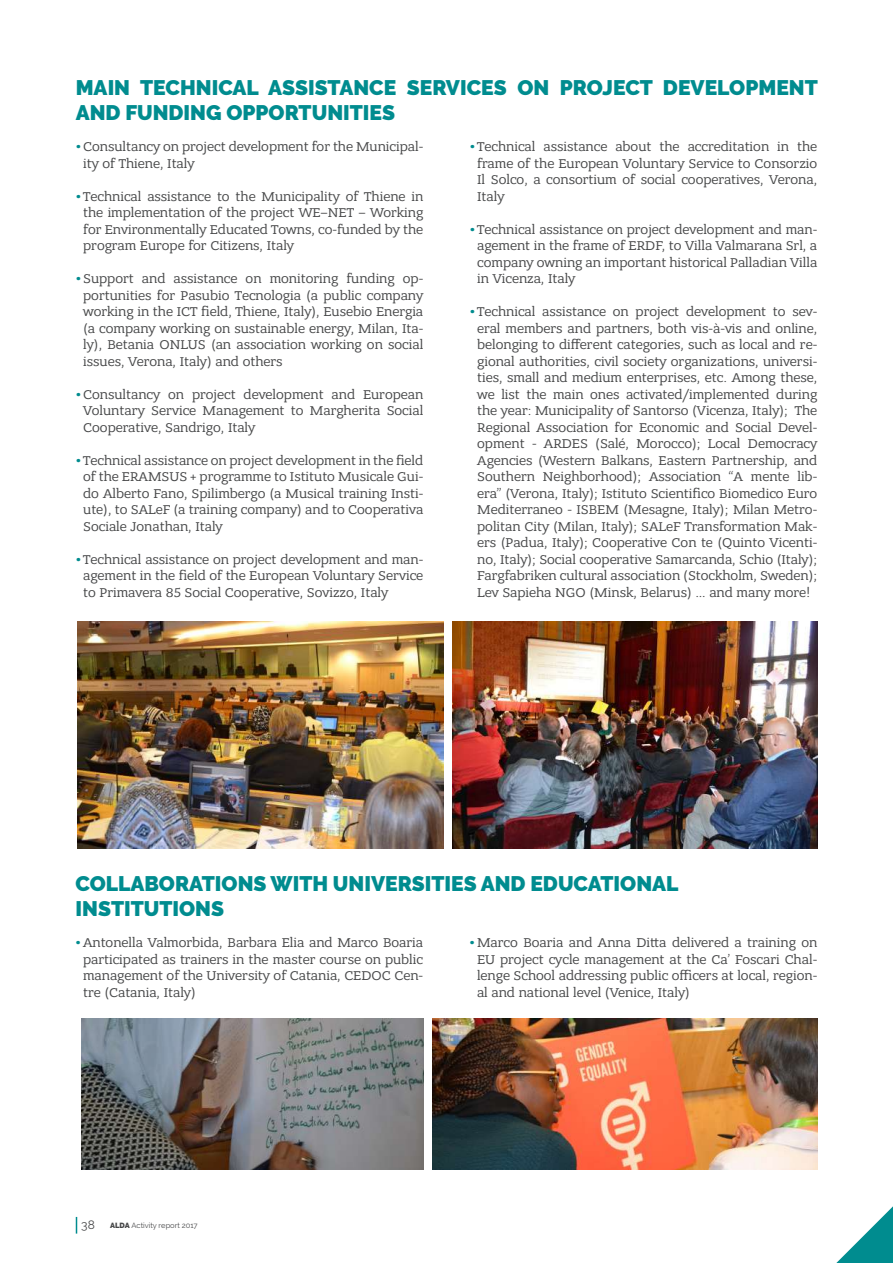
<style>
.page{position:relative;width:893px;height:1263px;background:#fff}
.page>*{position:absolute;margin:0;border:0;box-sizing:border-box;transform-origin:0 0}
.t1{font:900 21px/25.2px "Raleway";color:#008c8f}
.t2{font:13.5px/16.5px "Bandera Pro";color:#464748;text-align:justify}
.t3{font:12px "Raleway";color:#464748}
.t4{font:7.5px "Raleway";color:#464748}
.s1{font-weight:700;color:#008c8f}
.s2{font-weight:900}
</style>
<div class="page">
<svg style="left:836px;top:1206px;width:57px;height:57px"></svg>
<svg style="left:76px;top:1217px;width:1px;height:16px"></svg>
<img style="left:77px;top:622px;width:366px;height:226px">
<img style="left:452px;top:622px;width:366px;height:226px">
<img style="left:81px;top:1018px;width:342px;height:152px">
<img style="left:432px;top:1018px;width:386px;height:152px">
<h1 class="t1" style="left:76px;top:75px;width:744px">MAIN TECHNICAL ASSISTANCE SERVICES ON PROJECT DEVELOPMENT<br>AND FUNDING OPPORTUNITIES</h1>
<p class="t2" style="left:83px;top:138px;width:342px;text-indent:-8px"><span class="s1">•</span>Consultancy on project development for the Municipal&shy;ity of Thiene, Italy</p>
<p class="t2" style="left:83px;top:188px;width:342px;text-indent:-8px"><span class="s1">•</span>Technical assistance to the Municipality of Thiene in the implementation of the project WE–NET – Working for Environmentally Educated Towns, co-funded by the program Europe for Citizens, Italy</p>
<p class="t2" style="left:83px;top:270px;width:342px;text-indent:-8px"><span class="s1">•</span>Support and assistance on monitoring funding op&shy;portunities for Pasubio Tecnologia (a public company working in the ICT field, Thiene, Italy), Eusebio Energia (a company working on sustainable energy, Milan, Ita&shy;ly), Betania ONLUS (an association working on social issues, Verona, Italy) and others</p>
<p class="t2" style="left:83px;top:386px;width:342px;text-indent:-8px"><span class="s1">•</span>Consultancy on project development and European Voluntary Service Management to Margherita Social Cooperative, Sandrigo, Italy</p>
<p class="t2" style="left:83px;top:452px;width:342px;text-indent:-8px"><span class="s1">•</span>Technical assistance on project development in the field of the ERAMSUS + programme to Istituto Musicale Gui&shy;do Alberto Fano, Spilimbergo (a Musical training Insti&shy;ute), to SALeF (a training company) and to Cooperativa Sociale Jonathan, Italy</p>
<p class="t2" style="left:83px;top:551px;width:342px;text-indent:-8px"><span class="s1">•</span>Technical assistance on project development and man&shy;agement in the field of the European Voluntary Service to Primavera 85 Social Cooperative, Sovizzo, Italy</p>
<p class="t2" style="left:477px;top:138px;width:341px;text-indent:-8px"><span class="s1">•</span>Technical assistance about the accreditation in the frame of the European Voluntary Service to Consorzio Il Solco, a consortium of social cooperatives, Verona, Italy</p>
<p class="t2" style="left:477px;top:221px;width:342px;text-indent:-8px"><span class="s1">•</span>Technical assistance on project development and man&shy;agement in the frame of ERDF, to Villa Valmarana Srl, a company owning an important historical Palladian Villa in Vicenza, Italy</p>
<p class="t2" style="left:470px;top:303px;width:349px;text-align:center"><span class="s1">•</span>Technical assistance on project development to sev&shy;eral members and partners, both vis-à-vis and online, belonging to different categories, such as local and re&shy;gional authorities, civil society organizations, universi&shy;ties, small and medium enterprises, etc. Among these, we list the main ones activated/implemented during the year: Municipality of Santorso (Vicenza, Italy); The Regional Association for Economic and Social Devel&shy;opment - ARDES (Salé, Morocco); Local Democracy Agencies (Western Balkans, Eastern Partnership, and Southern Neighborhood); Association “A mente lib&shy;era” (Verona, Italy); Istituto Scientifico Biomedico Euro Mediterraneo - ISBEM (Mesagne, Italy); Milan Metro&shy;politan City (Milan, Italy); SALeF Transformation Mak&shy;ers (Padua, Italy); Cooperative Con te (Quinto Vicenti&shy;no, Italy); Social cooperative Samarcanda, Schio (Italy); Fargfabriken cultural association (Stockholm, Sweden); Lev Sapieha NGO (Minsk, Belarus) … and many more!</p>
<h1 class="t1" style="left:76px;top:871px;width:604px">COLLABORATIONS WITH UNIVERSITIES AND EDUCATIONAL<br>INSTITUTIONS</h1>
<p class="t2" style="left:83px;top:935px;width:342px;text-indent:-8px"><span class="s1">•</span>Antonella Valmorbida, Barbara Elia and Marco Boaria participated as trainers in the master course on public management of the University of Catania, CEDOC Cen&shy;tre (Catania, Italy)</p>
<p class="t2" style="left:477px;top:935px;width:342px;text-indent:-8px"><span class="s1">•</span>Marco Boaria and Anna Ditta delivered a training on EU project cycle management at the Ca’ Foscari Chal&shy;lenge School addressing public officers at local, region&shy;al and national level (Venice, Italy)</p>
<p class="t3" style="left:81px;top:1218px;width:15px">38</p>
<p class="t4" style="left:110px;top:1221px;width:89px"><span class="s2">ALDA</span> Activity report 2017</p>
</div>
